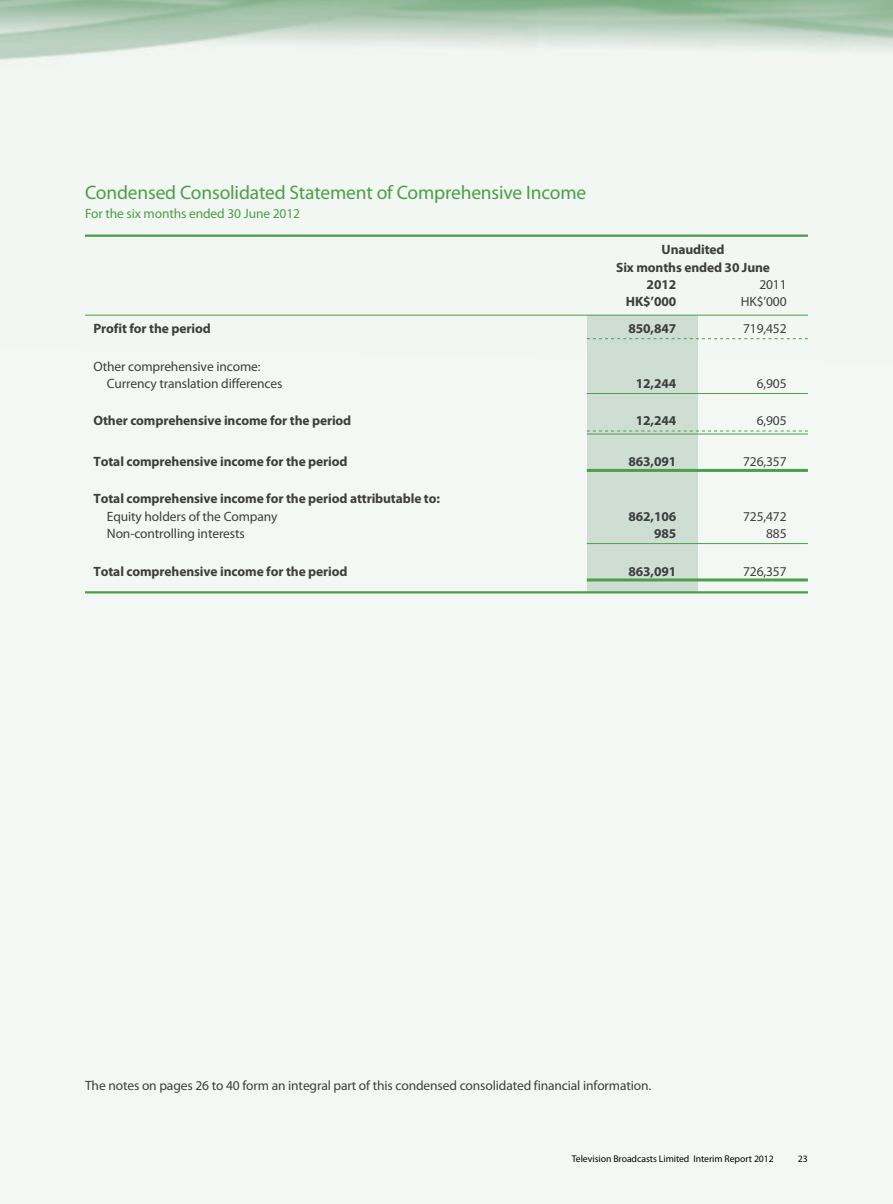
<style>
.page{position:relative;width:893px;height:1204px;background:#fff}
.page>*{position:absolute;margin:0;border:0;box-sizing:border-box;transform-origin:0 0}
.t1{font:19.5px "Myriad Pro";letter-spacing:-.01em;color:#4b9f46}
.t2{font:700 13.5px "Myriad Pro";letter-spacing:-.01em;color:#3e3e3f}
.t3{font:13.5px/17.2px "Myriad Pro";letter-spacing:-.01em;color:#3e3e3f}
.t4{font:13.5px "Myriad Pro";letter-spacing:-.01em;color:#4b9f46}
.t5{font:9.75px "Myriad Pro";letter-spacing:-.005em;color:#030303}
</style>
<div class="page">
<div style="left:0;top:0;width:893px;height:1203px;background:#f4f8f5"></div>
<img style="left:425px;top:314px;width:383px;height:49px">
<hr style="left:85px;top:234px;width:723px;height:3px;background:#4b9f46">
<div style="left:587px;top:315px;width:110px;height:277px;background:#cfded2"></div>
<hr style="left:85px;top:315px;width:723px;height:1px;background:#4b9f46">
<svg style="left:587px;top:338px;width:221px;height:1px"></svg>
<hr style="left:587px;top:393px;width:221px;height:1px;background:#4b9f46">
<svg style="left:587px;top:430px;width:221px;height:1px"></svg>
<hr style="left:587px;top:433px;width:221px;height:1px;background:#4b9f46">
<hr style="left:587px;top:469px;width:221px;height:3px;background:#4b9f46">
<hr style="left:587px;top:543px;width:221px;height:1px;background:#4b9f46">
<hr style="left:587px;top:578px;width:221px;height:3px;background:#4b9f46">
<hr style="left:85px;top:591px;width:723px;height:2px;background:#4b9f46">
<h1 class="t1" style="left:85px;top:185px;width:503px">Condensed Consolidated Statement of Comprehensive Income</h1>
<p class="t4" style="left:85px;top:208px;width:217px">For the six months ended 30 June 2012</p>
<p class="t2" style="left:662px;top:245px;width:65px">Unaudited</p>
<p class="t2" style="left:616px;top:262px;width:155px">Six months ended 30 June</p>
<p class="t2" style="left:647px;top:279px;width:31px">2012</p>
<p class="t3" style="left:759px;top:277px;width:29px">2011</p>
<p class="t2" style="left:626px;top:297px;width:52px">HK$’000</p>
<p class="t3" style="left:741px;top:294px;width:47px">HK$’000</p>
<p class="t2" style="left:94px;top:323px;width:119px">Profit for the period</p>
<p class="t2" style="left:628px;top:323px;width:49px">850,847</p>
<p class="t3" style="left:743px;top:321px;width:45px">719,452</p>
<p class="t3" style="left:107px;top:359px;width:177px;text-indent:-13px">Other comprehensive income:<br>Currency translation differences</p>
<p class="t2" style="left:636px;top:378px;width:42px">12,244</p>
<p class="t3" style="left:757px;top:376px;width:32px">6,905</p>
<p class="t2" style="left:94px;top:416px;width:259px">Other comprehensive income for the period</p>
<p class="t2" style="left:636px;top:416px;width:42px">12,244</p>
<p class="t3" style="left:757px;top:414px;width:32px">6,905</p>
<p class="t2" style="left:94px;top:456px;width:255px">Total comprehensive income for the period</p>
<p class="t2" style="left:628px;top:456px;width:49px">863,091</p>
<p class="t3" style="left:743px;top:454px;width:45px">726,357</p>
<p class="t2" style="left:94px;top:494px;width:348px">Total comprehensive income for the period attributable to:</p>
<p class="t3" style="left:107px;top:509px;width:172px">Equity holders of the Company</p>
<p class="t2" style="left:628px;top:511px;width:49px">862,106</p>
<p class="t3" style="left:743px;top:509px;width:45px">725,472</p>
<p class="t3" style="left:107px;top:526px;width:139px">Non-controlling interests</p>
<p class="t2" style="left:654px;top:528px;width:24px">985</p>
<p class="t3" style="left:766px;top:526px;width:22px">885</p>
<p class="t2" style="left:94px;top:566px;width:255px">Total comprehensive income for the period</p>
<p class="t2" style="left:628px;top:566px;width:49px">863,091</p>
<p class="t3" style="left:743px;top:564px;width:45px">726,357</p>
<p class="t3" style="left:85px;top:1078px;width:568px">The notes on pages 26 to 40 form an integral part of this condensed consolidated financial information.</p>
<p class="t5" style="left:572px;top:1154px;width:204px">Television Broadcasts Limited Interim Report 2012</p>
<p class="t5" style="left:798px;top:1154px;width:11px">23</p>
</div>
